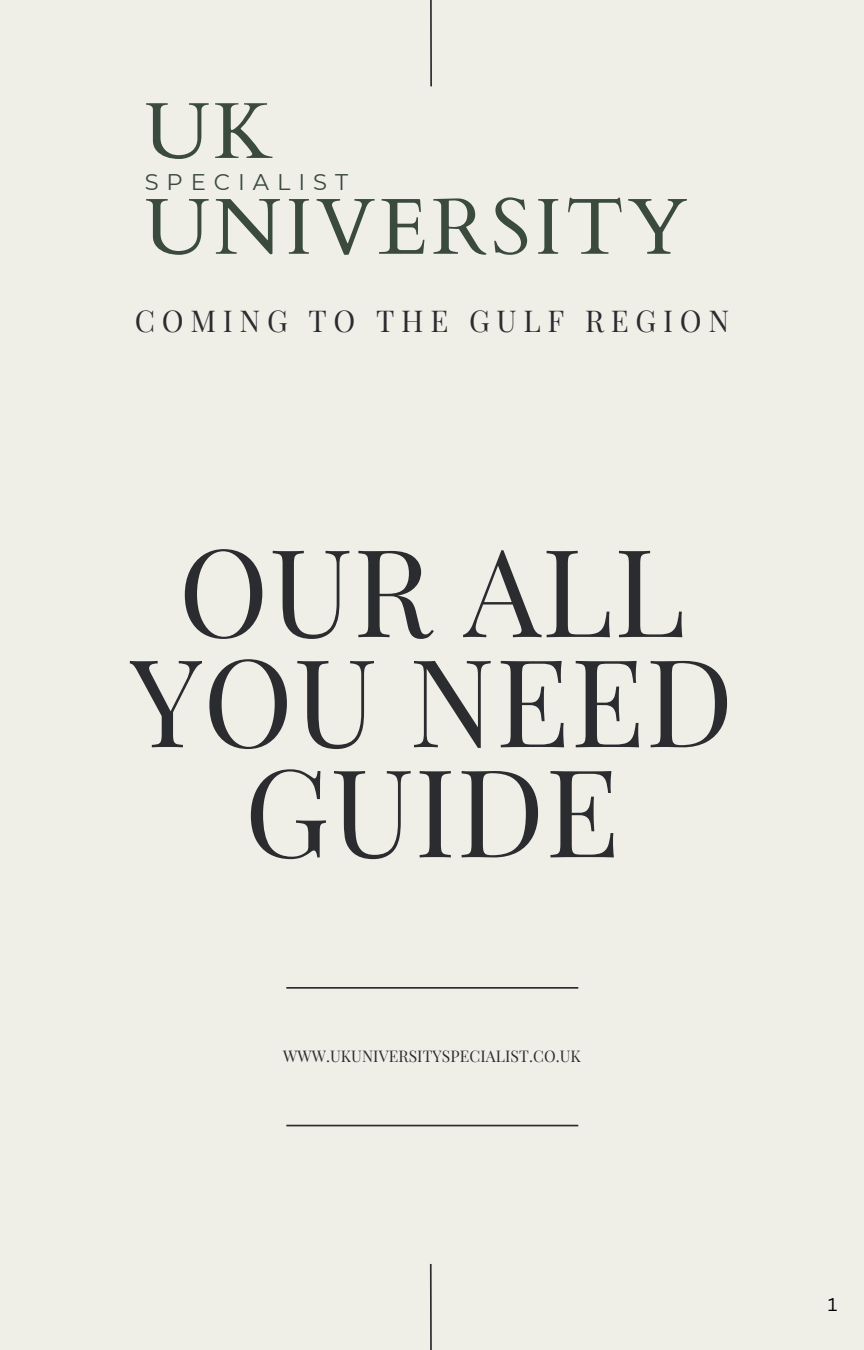
<style>
.page{position:relative;width:864px;height:1350px;background:#efeee7}
.page>*{position:absolute;margin:0;border:0;box-sizing:border-box;transform-origin:0 0}
.t1{font:122.17px/110px "Playfair Display";letter-spacing:.005em;color:#2b2c30;text-align:center}
.t2{font:79.42px "Cardo";letter-spacing:.05em;color:#3a4a3d}
.t3{font:29.47px "Playfair Display";letter-spacing:.225em;color:#2b2c30}
.t4{font:22.72px "Montserrat";letter-spacing:.35em;color:#3a4a3d}
.t5{font:18px "Canva Sans";color:#000}
.t6{font:15.75px "Playfair Display";letter-spacing:.005em;color:#2b2c30}
</style>
<div class="page">
<hr style="left:286px;top:987px;width:292px;height:2px;background:#2b2c30">
<hr style="left:286px;top:1125px;width:292px;height:1px;background:#2b2c30">
<hr style="left:430px;top:0;width:2px;height:86px;background:#2b2c30">
<hr style="left:430px;top:1264px;width:2px;height:86px;background:#2b2c30">
<h2 class="t2" style="left:145px;top:79px;width:129px">UK</h2>
<h3 class="t4" style="left:145px;top:168px;width:205px">SPECIALIST</h3>
<h2 class="t2" style="left:145px;top:175px;width:544px">UNIVERSITY</h2>
<h3 class="t3" style="left:135px;top:300px;width:596px">COMING TO THE GULF REGION</h3>
<h1 class="t1" style="left:130px;top:531px;width:605px">OUR ALL<br>YOU NEED<br>GUIDE</h1>
<p class="t6" style="left:283px;top:1045px;width:299px">WWW.UKUNIVERSITYSPECIALIST.CO.UK</p>
<p class="t5" style="left:828px;top:1292px;width:11px">1</p>
</div>
